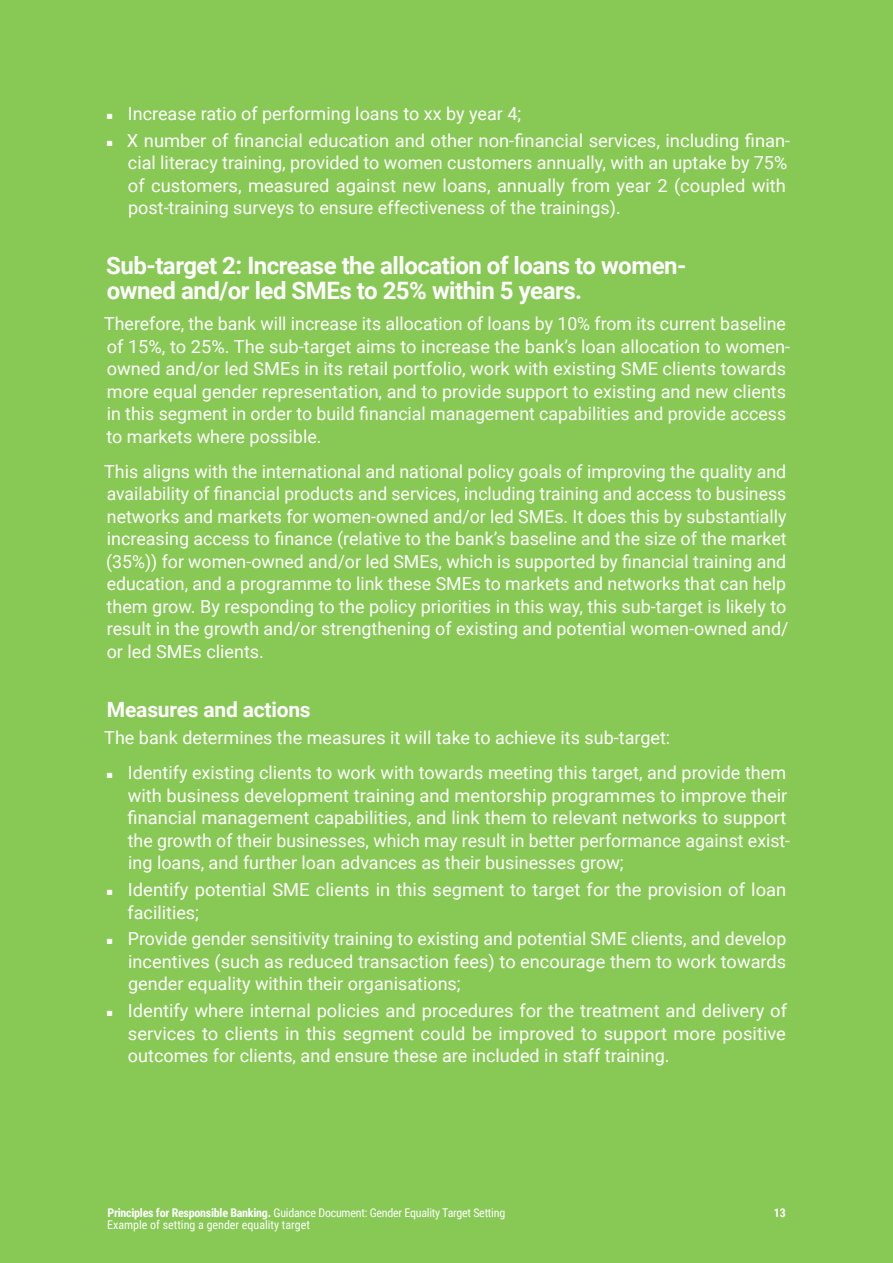
<style>
.page{position:relative;width:893px;height:1263px;background:#88c855}
.page>*{position:absolute;margin:0;border:0;box-sizing:border-box;transform-origin:0 0}
.t1{font:700 24px/25.5px "Roboto";letter-spacing:-.02em;color:#fff}
.t2{font:700 21px "Roboto";letter-spacing:-.01em;color:#fff}
.t3{font:18px/22.5px "Roboto";color:#fff}
.t4{font:12px "Roboto Condensed";letter-spacing:-.02em;color:#fff}
.t5{font:12px "Roboto Condensed";color:#fff}
.t6{font:700 12px "Roboto Condensed";color:#fff}
.s1{font-weight:700}
</style>
<div class="page">
<p class="t3" style="left:105px;top:99px;width:687px;line-height:26.7px">◾ Increase ratio of performing loans to xx by year 4;<br>◾ X number of financial education and other non-financial services, including finan-</p>
<p class="t3" style="left:128px;top:151px;width:661px;text-align:justify">cial literacy training, provided to women customers annually, with an uptake by 75% of customers, measured against new loans, annually from year 2 (coupled with post-training surveys to ensure effectiveness of the trainings).</p>
<h1 class="t1" style="left:106px;top:251px;width:582px">Sub-target 2: Increase the allocation of loans to women&shy;owned and/or led SMEs to 25% within 5 years.</h1>
<p class="t3" style="left:104px;top:312px;width:687px">Therefore, the bank will increase its allocation of loans by 10% from its current baseline of 15%, to 25%. The sub-target aims to increase the bank’s loan allocation to women&shy;owned and/or led SMEs in its retail portfolio, work with existing SME clients towards more equal gender representation, and to provide support to existing and new clients in this segment in order to build financial management capabilities and provide access to markets where possible.</p>
<p class="t3" style="left:104px;top:460px;width:686px">This aligns with the international and national policy goals of improving the quality and availability of financial products and services, including training and access to business networks and markets for women-owned and/or led SMEs. It does this by substantially increasing access to finance (relative to the bank’s baseline and the size of the market (35%)) for women-owned and/or led SMEs, which is supported by financial training and education, and a programme to link these SMEs to markets and networks that can help them grow. By responding to the policy priorities in this way, this sub-target is likely to result in the growth and/or strengthening of existing and potential women-owned and/ or led SMEs clients.</p>
<p class="t2" style="left:107px;top:695px;width:205px">Measures and actions</p>
<p class="t3" style="left:104px;top:719px;width:683px;line-height:35.2px">The bank determines the measures it will take to achieve its sub-target:<br>◾ Identify existing clients to work with towards meeting this target, and provide them</p>
<p class="t3" style="left:128px;top:784px;width:664px">with business development training and mentorship programmes to improve their financial management capabilities, and link them to relevant networks to support the growth of their businesses, which may result in better performance against exist&shy;ing loans, and further loan advances as their businesses grow;</p>
<p class="t3" style="left:128px;top:878px;width:660px;text-indent:-23px">◾ Identify potential SME clients in this segment to target for the provision of loan facilities;</p>
<p class="t3" style="left:128px;top:927px;width:660px;text-align:justify;text-indent:-23px">◾ Provide gender sensitivity training to existing and potential SME clients, and develop incentives (such as reduced transaction fees) to encourage them to work towards gender equality within their organisations;</p>
<p class="t3" style="left:128px;top:999px;width:661px;text-align:justify;text-indent:-23px">◾ Identify where internal policies and procedures for the treatment and delivery of services to clients in this segment could be improved to support more positive outcomes for clients, and ensure these are included in staff training.</p>
<p class="t4" style="left:107px;top:1205px;width:399px"><span class="s1">Principles for Responsible Banking.</span> Guidance Document: Gender Equality Target Setting</p>
<p class="t6" style="left:774px;top:1205px;width:14px">13</p>
<p class="t5" style="left:107px;top:1217px;width:204px">Example of setting a gender equality target</p>
</div>
